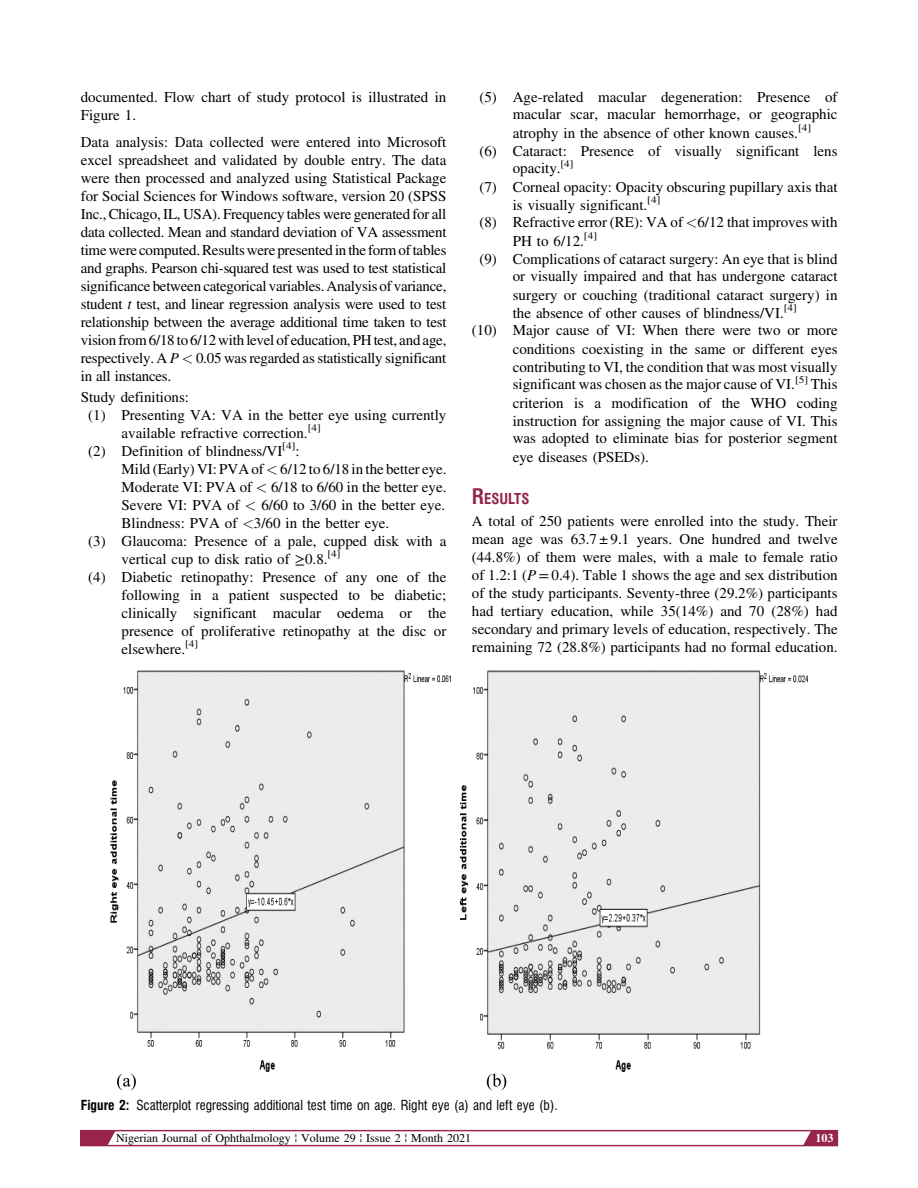
<style>
.page{position:relative;width:918px;height:1188px;background:#fff}
.page>*{position:absolute;margin:0;border:0;box-sizing:border-box;transform-origin:0 0}
.t1{font:15px/18px "Adv OT3 c 2 d 9 f 11";color:#000;text-align:justify}
.t2{font:14.7px "Adv TT17231 a 59.B";color:#96244b}
.t3{font:13.5px "Adv T Td 0 eb 3247";color:#000}
.t4{font:12px "Adv OT3 c 2 d 9 f 11";color:#000}
.t5{font:12px "Adv O Td 40 fda 3 b.B";color:#fff}
.s1{font-family:"Adv OT21 bf 1298.I"}
.s2{font-family:"Adv P4 C4 E51"}
.s3{font-family:"Adv O Tb 0 c 9 bf 5 d"}
.s4{font-size:21px}
.s5{font-family:"Adv TT17231 a 59.B"}
</style>
<div class="page">
<img style="left:110px;top:670px;width:699px;height:421px">
<hr style="left:81px;top:1130px;width:757px;height:1px;background:#96244b">
<hr style="left:81px;top:1145px;width:757px;height:1px;background:#96244b">
<img style="left:81px;top:1131px;width:35px;height:15px">
<img style="left:803px;top:1131px;width:35px;height:15px">
<p class="t1" style="left:81px;top:89px;width:367px">documented. Flow chart of study protocol is illustrated in<br>Figure 1.</p>
<p class="t1" style="left:81px;top:134px;width:367px">Data analysis: Data collected were entered into Microsoft excel spreadsheet and validated by double entry. The data were then processed and analyzed using Statistical Package for Social Sciences for Windows software, version 20 (SPSS Inc., Chicago, IL, USA). Frequency tables were generated for all data collected. Mean and standard deviation of VA assessment time were computed. Results were presentedinthe form oftables and graphs. Pearson chi-squared test was used to test statistical significance between categorical variables. Analysis of variance, student <span class="s1">t</span> test, and linear regression analysis were used to test relationship between the average additional time taken to test vision from 6/18to 6/12 with level of education, PH test, and age, respectively. A <span class="s1">P</span> <span class="s2">&lt;</span> 0.05 was regarded as statistically significant in all instances.</p>
<p class="t1" style="left:81px;top:389px;width:110px">Study definitions:</p>
<p class="t1" style="left:88px;top:407px;width:360px">(1) Presenting VA: VA in the better eye using currently</p>
<p class="t1" style="left:122px;top:425px;width:201px">available refractive correction.<sup>[4]</sup></p>
<p class="t1" style="left:88px;top:443px;width:213px">(2) Definition of blindness/VI<sup>[4]</sup>:</p>
<p class="t1" style="left:122px;top:461px;width:326px">Mild (Early) VI: PVA of<span class="s2">&lt;</span> 6/12 to 6/18 in the better eye.</p>
<p class="t1" style="left:122px;top:479px;width:326px">Moderate VI: PVA of <span class="s2">&lt;</span> 6/18 to 6/60 in the better eye.</p>
<p class="t1" style="left:122px;top:497px;width:325px">Severe VI: PVA of <span class="s2">&lt;</span> 6/60 to 3/60 in the better eye.</p>
<p class="t1" style="left:122px;top:515px;width:269px">Blindness: PVA of <span class="s2">&lt;</span>3/60 in the better eye.</p>
<p class="t1" style="left:88px;top:533px;width:360px">(3) Glaucoma: Presence of a pale, cupped disk with a</p>
<p class="t1" style="left:122px;top:551px;width:221px">vertical cup to disk ratio of <span class="s3">≥</span>0.8.<sup>[4]</sup></p>
<p class="t1" style="left:88px;top:569px;width:360px">(4) Diabetic retinopathy: Presence of any one of the</p>
<p class="t1" style="left:122px;top:587px;width:326px">following in a patient suspected to be diabetic;</p>
<p class="t1" style="left:122px;top:605px;width:326px">clinically significant macular oedema or the</p>
<p class="t1" style="left:122px;top:623px;width:326px">presence of proliferative retinopathy at the disc or</p>
<p class="t1" style="left:122px;top:641px;width:78px">elsewhere.<sup>[4]</sup></p>
<p class="t1" style="left:479px;top:89px;width:360px">(5) Age-related macular degeneration: Presence of</p>
<p class="t1" style="left:513px;top:107px;width:326px">macular scar, macular hemorrhage, or geographic</p>
<p class="t1" style="left:513px;top:125px;width:300px">atrophy in the absence of other known causes.<sup>[4]</sup></p>
<p class="t1" style="left:479px;top:143px;width:360px">(6) Cataract: Presence of visually significant lens</p>
<p class="t1" style="left:513px;top:161px;width:62px">opacity.<sup>[4]</sup></p>
<p class="t1" style="left:479px;top:179px;width:360px">(7) Corneal opacity: Opacity obscuring pupillary axis that</p>
<p class="t1" style="left:513px;top:197px;width:149px">is visually significant.<sup>[4]</sup></p>
<p class="t1" style="left:479px;top:215px;width:360px">(8) Refractive error (RE): VA of <span class="s2">&lt;</span>6/12 that improves with</p>
<p class="t1" style="left:513px;top:233px;width:86px">PH to 6/12.<sup>[4]</sup></p>
<p class="t1" style="left:479px;top:251px;width:360px">(9) Complications of cataract surgery: An eye that is blind</p>
<p class="t1" style="left:513px;top:269px;width:326px">or visually impaired and that has undergone cataract</p>
<p class="t1" style="left:513px;top:287px;width:326px">surgery or couching (traditional cataract surgery) in</p>
<p class="t1" style="left:513px;top:305px;width:286px">the absence of other causes of blindness/VI.<sup>[4]</sup></p>
<p class="t1" style="left:472px;top:323px;width:367px">(10) Major cause of VI: When there were two or more</p>
<p class="t1" style="left:513px;top:341px;width:326px">conditions coexisting in the same or different eyes</p>
<p class="t1" style="left:513px;top:359px;width:326px">contributing to VI, the condition that was most visually</p>
<p class="t1" style="left:513px;top:377px;width:326px">significant was chosen as the major cause of VI.<sup>[5]</sup> This</p>
<p class="t1" style="left:513px;top:395px;width:326px">criterion is a modification of the WHO coding</p>
<p class="t1" style="left:513px;top:413px;width:326px">instruction for assigning the major cause of VI. This</p>
<p class="t1" style="left:513px;top:431px;width:326px">was adopted to eliminate bias for posterior segment</p>
<p class="t1" style="left:513px;top:449px;width:138px">eye diseases (PSEDs).</p>
<p class="t2" style="left:472px;top:492px;width:59px"><span class="s4">R</span>ESULTS</p>
<p class="t1" style="left:472px;top:514px;width:367px">A total of 250 patients were enrolled into the study. Their mean age was 63.7 ± 9.1 years. One hundred and twelve (44.8%) of them were males, with a male to female ratio of 1.2:1 (<span class="s1">P</span> <span class="s3">=</span> 0.4). Table 1 shows the age and sex distribution of the study participants. Seventy-three (29.2%) participants had tertiary education, while 35(14%) and 70 (28%) had secondary and primary levels of education, respectively. The remaining 72 (28.8%) participants had no formal education.</p>
<p class="t3" style="left:81px;top:1100px;width:478px"><span class="s5">Figure 2:</span> Scatterplot regressing additional test time on age. Right eye (a) and left eye (b).</p>
<p class="t4" style="left:116px;top:1134px;width:357px">Nigerian Journal of Ophthalmology ¦ Volume 29 ¦ Issue 2 ¦ Month 2021</p>
<p class="t5" style="left:815px;top:1134px;width:19px">103</p>
</div>
